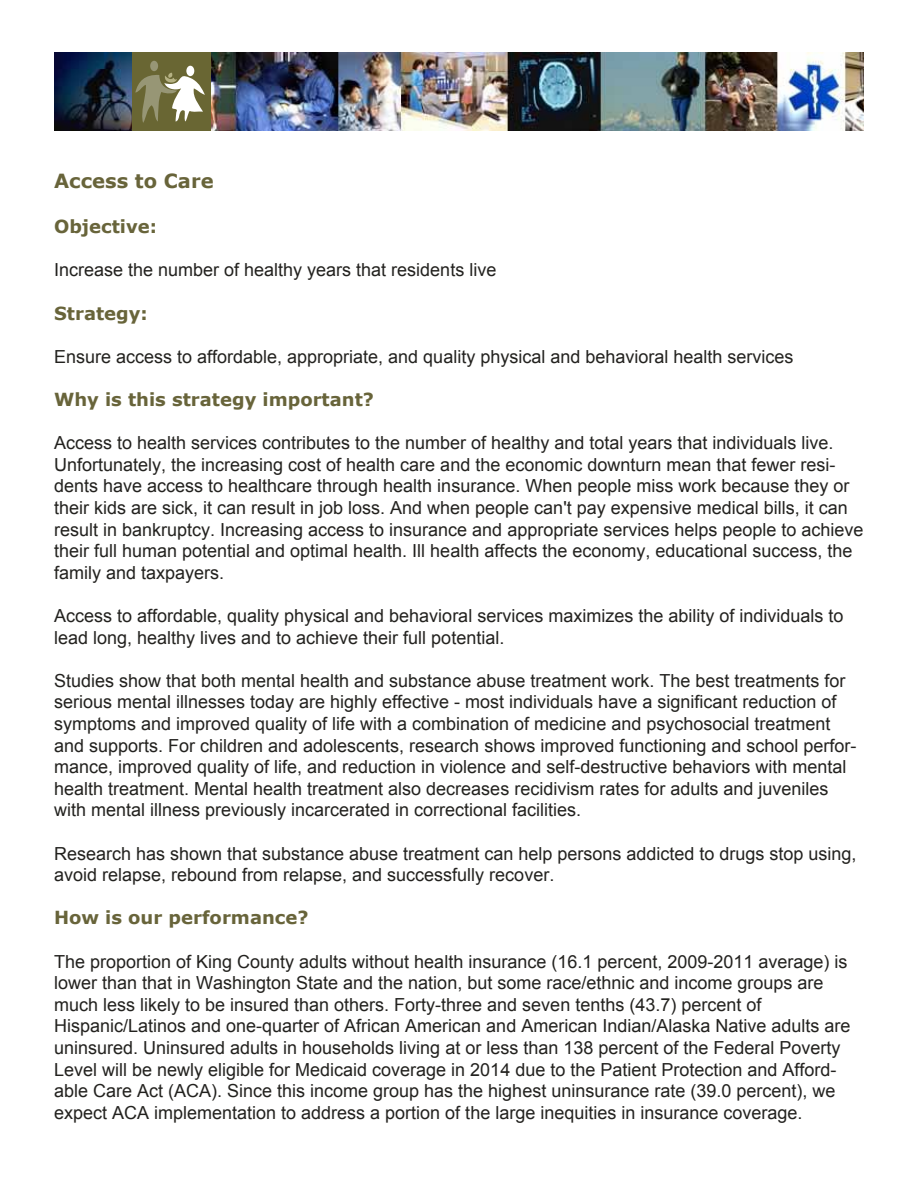
<style>
.page{position:relative;width:918px;height:1188px;background:#fff}
.page>*{position:absolute;margin:0;border:0;box-sizing:border-box;transform-origin:0 0}
.t1{font:700 19.5px "Verdana";color:#68643a}
.t2{font:18px/21.6px "Arial";color:#23221f}
.t3{font:700 18px "Verdana";color:#68643a}
</style>
<div class="page">
<img style="left:54px;top:53px;width:810px;height:78px">
<div style="left:132px;top:53px;width:79px;height:78px;background:#696633"></div>
<svg style="left:135px;top:73px;width:70px;height:50px"></svg>
<div style="left:150px;top:61px;width:8px;height:10px;background:#979675;border-radius:50%"></div>
<div style="left:186px;top:66px;width:8px;height:10px;background:#fff;border-radius:50%"></div>
<p class="t1" style="left:54px;top:169px;width:161px">Access to Care</p>
<p class="t3" style="left:54px;top:215px;width:104px">Objective:</p>
<p class="t2" style="left:54px;top:260px;width:444px">Increase the number of healthy years that residents live</p>
<p class="t3" style="left:54px;top:301px;width:95px">Strategy:</p>
<p class="t2" style="left:54px;top:346px;width:741px">Ensure access to affordable, appropriate, and quality physical and behavioral health services</p>
<p class="t3" style="left:54px;top:388px;width:321px">Why is this strategy important?</p>
<p class="t2" style="left:54px;top:432px;width:811px">Access to health services contributes to the number of healthy and total years that individuals live.<br>Unfortunately, the increasing cost of health care and the economic downturn mean that fewer resi&shy;dents have access to healthcare through health insurance. When people miss work because they or their kids are sick, it can result in job loss. And when people can't pay expensive medical bills, it can result in bankruptcy. Increasing access to insurance and appropriate services helps people to achieve their full human potential and optimal health. Ill health affects the economy, educational success, the family and taxpayers.</p>
<p class="t2" style="left:54px;top:605px;width:791px">Access to affordable, quality physical and behavioral services maximizes the ability of individuals to lead long, healthy lives and to achieve their full potential.</p>
<p class="t2" style="left:54px;top:670px;width:804px">Studies show that both mental health and substance abuse treatment work. The best treatments for serious mental illnesses today are highly effective - most individuals have a significant reduction of symptoms and improved quality of life with a combination of medicine and psychosocial treatment and supports. For children and adolescents, research shows improved functioning and school perfor&shy;mance, improved quality of life, and reduction in violence and self-destructive behaviors with mental health treatment. Mental health treatment also decreases recidivism rates for adults and juveniles with mental illness previously incarcerated in correctional facilities.</p>
<p class="t2" style="left:54px;top:843px;width:804px">Research has shown that substance abuse treatment can help persons addicted to drugs stop using, avoid relapse, rebound from relapse, and successfully recover.</p>
<p class="t3" style="left:54px;top:906px;width:256px">How is our performance?</p>
<p class="t2" style="left:54px;top:951px;width:798px">The proportion of King County adults without health insurance (16.1 percent, 2009-2011 average) is lower than that in Washington State and the nation, but some race/ethnic and income groups are much less likely to be insured than others. Forty-three and seven tenths (43.7) percent of Hispanic/Latinos and one-quarter of African American and American Indian/Alaska Native adults are uninsured. Uninsured adults in households living at or less than 138 percent of the Federal Poverty Level will be newly eligible for Medicaid coverage in 2014 due to the Patient Protection and Afford&shy;able Care Act (ACA). Since this income group has the highest uninsurance rate (39.0 percent), we expect ACA implementation to address a portion of the large inequities in insurance coverage.</p>
</div>
